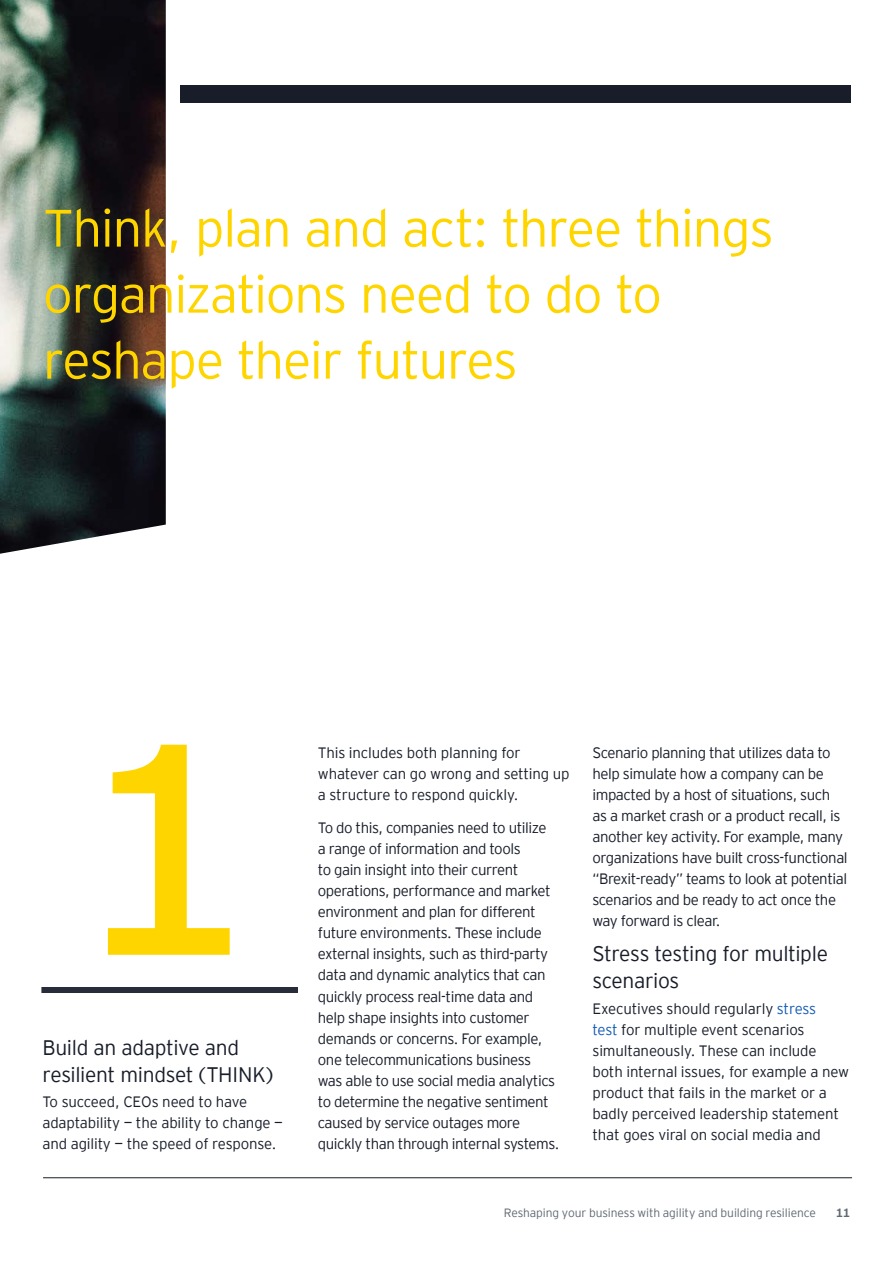
<style>
.page{position:relative;width:893px;height:1263px;background:#fff}
.page>*{position:absolute;margin:0;border:0;box-sizing:border-box;transform-origin:0 0}
.t1{font:300px "EY Interstate";color:#ffd500}
.t2{font:300 52.5px/66px "EY Interstate";letter-spacing:-.025em;color:#ffd500}
.t3{font:300 21px/27px "EY Interstate";letter-spacing:-.02em;color:#181d29}
.t4{font:300 15px/21px "EY Interstate";letter-spacing:-.03em;color:#181d29}
.t5{font:300 15px/21px "EY Interstate";letter-spacing:-.01em;color:#181d29}
.t6{font:300 12px "EY Interstate";letter-spacing:-.01em;color:#606973}
.t7{font:700 12px "EY Interstate";color:#606973}
.s1{color:#155cb4}
</style>
<div class="page">
<img style="left:0;top:0;width:166px;height:554px">
<div style="left:41px;top:987px;width:257px;height:6px;background:#282c38"></div>
<div style="left:180px;top:85px;width:670px;height:17px;background:#181d29"></div>
<hr style="left:43px;top:1177px;width:809px;height:1px;background:#181d29">
<h2 class="t2" style="left:43px;top:192px;width:732px">Think, plan and act: three things organizations need to do to reshape their futures</h2>
<h1 class="t1" style="left:73px;top:635px;width:188px">1</h1>
<p class="t5" style="left:318px;top:741px;width:253px">This includes both planning for whatever can go wrong and setting up a structure to respond quickly.</p>
<p class="t4" style="left:318px;top:817px;width:243px">To do this, companies need to utilize<br>a range of information and tools<br>to gain insight into their current operations, performance and market environment and plan for different future environments. These include external insights, such as third-party data and dynamic analytics that can quickly process real-time data and help shape insights into customer demands or concerns. For example, one telecommunications business was able to use social media analytics to determine the negative sentiment caused by service outages more quickly than through internal systems.</p>
<h3 class="t3" style="left:42px;top:1033px;width:232px">Build an adaptive and resilient mindset (THINK)</h3>
<p class="t5" style="left:42px;top:1090px;width:242px">To succeed, CEOs need to have adaptability — the ability to change — and agility — the speed of response.</p>
<p class="t4" style="left:592px;top:741px;width:257px">Scenario planning that utilizes data to help simulate how a company can be impacted by a host of situations, such as a market crash or a product recall, is another key activity. For example, many organizations have built cross-functional “Brexit-ready” teams to look at potential scenarios and be ready to act once the way forward is clear.</p>
<h3 class="t3" style="left:592px;top:939px;width:237px">Stress testing for multiple scenarios</h3>
<p class="t5" style="left:592px;top:997px;width:258px">Executives should regularly <span class="s1">stress<br>test</span> for multiple event scenarios simultaneously. These can include both internal issues, for example a new product that fails in the market or a badly perceived leadership statement that goes viral on social media and</p>
<p class="t6" style="left:504px;top:1204px;width:314px">Reshaping your business with agility and building resilience</p>
<p class="t7" style="left:836px;top:1204px;width:16px">11</p>
</div>
